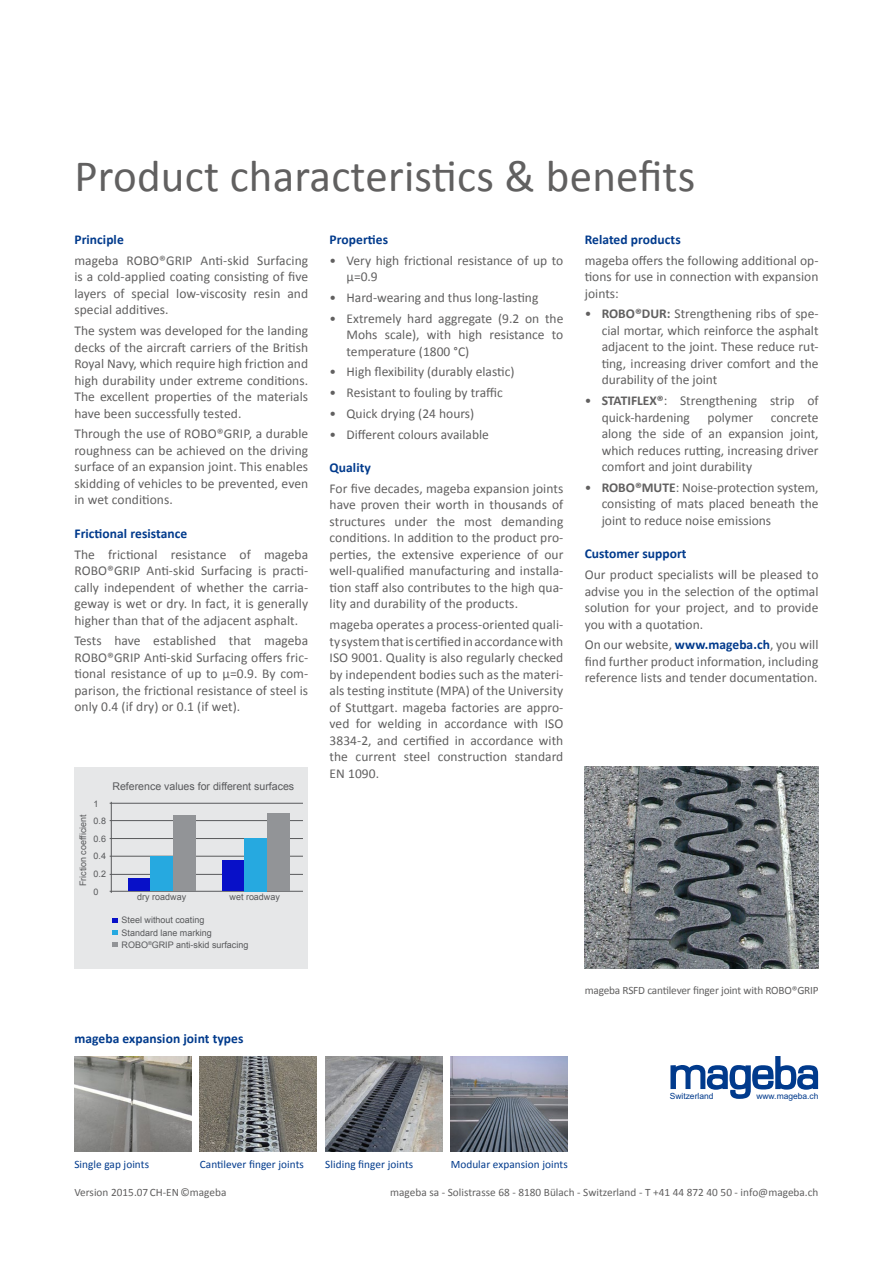
<style>
.page{position:relative;width:893px;height:1263px;background:#fff}
.page>*{position:absolute;margin:0;border:0;box-sizing:border-box;transform-origin:0 0}
.t1{font:45px "Calibri";letter-spacing:.005em;color:#616060}
.t2{font:13.5px/16.5px "Calibri";color:#616060;text-align:justify}
.t3{font:700 13.5px "Calibri";letter-spacing:.005em;color:#003a8c}
.t4{font:11.25px "Calibri";color:#616060}
.t5{font:11.25px "Calibri";letter-spacing:.005em;color:#003a8c}
.t6{font:10.65px "Arial";color:#58595b}
.t7{font:9px/17.7px "Arial";color:#58595b;text-align:justify}
.t8{font:8.55px "Arial";color:#003a8c}
.s1{font-weight:700}
.s2{font-weight:700;color:#003a8c}
</style>
<div class="page">
<div style="left:74px;top:767px;width:234px;height:202px;background:#e6e7e8"></div>
<hr style="left:111px;top:802px;width:1px;height:91px;background:#58595b">
<hr style="left:110px;top:820px;width:193px;height:1px;background:#58595b">
<hr style="left:110px;top:838px;width:193px;height:1px;background:#58595b">
<hr style="left:110px;top:856px;width:193px;height:1px;background:#58595b">
<hr style="left:110px;top:874px;width:193px;height:1px;background:#58595b">
<hr style="left:110px;top:891px;width:193px;height:1px;background:#58595b">
<svg style="left:113px;top:918px;width:5px;height:4px"></svg>
<svg style="left:113px;top:930px;width:5px;height:5px"></svg>
<svg style="left:113px;top:942px;width:5px;height:5px"></svg>
<div style="left:222px;top:860px;width:23px;height:31px;background:#0810c8"></div>
<div style="left:245px;top:838px;width:22px;height:53px;background:#26a9e0"></div>
<div style="left:267px;top:813px;width:23px;height:78px;background:#929497"></div>
<div style="left:128px;top:878px;width:23px;height:13px;background:#0810c8"></div>
<div style="left:150px;top:856px;width:23px;height:35px;background:#26a9e0"></div>
<div style="left:173px;top:815px;width:23px;height:76px;background:#929497"></div>
<hr style="left:110px;top:803px;width:193px;height:1px;background:#58595b">
<img style="left:451px;top:1056px;width:117px;height:95px">
<img style="left:325px;top:1056px;width:117px;height:95px">
<img style="left:200px;top:1056px;width:117px;height:95px">
<img style="left:74px;top:1056px;width:117px;height:95px">
<img style="left:585px;top:767px;width:234px;height:202px">
<svg style="left:670px;top:1056px;width:148px;height:43px"></svg>
<h1 class="t1" style="left:74px;top:145px;width:622px">Product characteristics &amp; benefits</h1>
<p class="t3" style="left:74px;top:230px;width:51px">Principle</p>
<p class="t2" style="left:74px;top:252px;width:235px">mageba ROBO®GRIP Anti-skid Surfacing is a cold-applied coating consisting of five layers of special low-viscosity resin and special additives.</p>
<p class="t2" style="left:74px;top:322px;width:235px">The system was developed for the landing decks of the aircraft carriers of the British Royal Navy, which require high friction and high durability under extreme conditions.<br>The excellent properties of the materials have been successfully tested.</p>
<p class="t2" style="left:74px;top:425px;width:235px">Through the use of ROBO®GRIP, a durable roughness can be achieved on the driving surface of an expansion joint. This enables skidding of vehicles to be prevented, even in wet conditions.</p>
<p class="t3" style="left:74px;top:524px;width:114px">Frictional resistance</p>
<p class="t2" style="left:74px;top:545px;width:235px">The frictional resistance of mageba ROBO®GRIP Anti-skid Surfacing is practi&shy;cally independent of whether the carria&shy;geway is wet or dry. In fact, it is generally higher than that of the adjacent asphalt.</p>
<p class="t2" style="left:74px;top:632px;width:235px">Tests have established that mageba ROBO®GRIP Anti-skid Surfacing offers fric&shy;tional resistance of up to µ=0.9. By com&shy;parison, the frictional resistance of steel is only 0.4 (if dry) or 0.1 (if wet).</p>
<p class="t7" style="left:94px;top:794px;width:6px">1</p>
<p class="t6" style="left:112px;top:779px;width:183px">Reference values for different surfaces</p>
<p class="t7" style="left:74px;top:886px;width:74px;rotate:-90deg">Friction coefficient</p>
<p class="t7" style="left:94px;top:812px;width:14px">0.8<br>0.6<br>0.4<br>0.2</p>
<p class="t7" style="left:94px;top:883px;width:6px">0</p>
<p class="t7" style="left:137px;top:888px;width:50px">dry roadway</p>
<p class="t7" style="left:230px;top:888px;width:52px">wet roadway</p>
<p class="t7" style="left:122px;top:911px;width:84px">Steel without coating</p>
<p class="t7" style="left:122px;top:926px;width:128px;line-height:12.5px">Standard lane marking<br>ROBO<sup>®</sup>GRIP anti-skid surfacing</p>
<p class="t3" style="left:74px;top:1029px;width:171px">mageba expansion joint types</p>
<p class="t3" style="left:330px;top:230px;width:60px">Properties</p>
<p class="t2" style="left:347px;top:252px;width:218px;text-indent:-17px">• Very high frictional resistance of up to µ=0.9</p>
<p class="t2" style="left:330px;top:289px;width:210px">• Hard-wearing and thus long-lasting</p>
<p class="t2" style="left:347px;top:310px;width:218px;text-indent:-17px">• Extremely hard aggregate (9.2 on the Mohs scale), with high resistance to temperature (1800 °C)</p>
<p class="t2" style="left:330px;top:363px;width:186px">• High flexibility (durably elastic)</p>
<p class="t2" style="left:330px;top:384px;width:175px">• Resistant to fouling by traffic</p>
<p class="t2" style="left:330px;top:405px;width:146px">• Quick drying (24 hours)</p>
<p class="t2" style="left:330px;top:426px;width:161px">• Different colours available</p>
<p class="t3" style="left:330px;top:458px;width:43px">Quality</p>
<p class="t2" style="left:330px;top:480px;width:235px">For five decades, mageba expansion joints have proven their worth in thousands of structures under the most demanding conditions. In addition to the product pro&shy;perties, the extensive experience of our well-qualified manufacturing and installa&shy;tion staff also contributes to the high qua&shy;lity and durability of the products.</p>
<p class="t2" style="left:330px;top:616px;width:235px">mageba operates a process-oriented quali&shy;ty system that is certified in accordance with ISO 9001. Quality is also regularly checked by independent bodies such as the materi&shy;als testing institute (MPA) of the University of Stuttgart. mageba factories are appro&shy;ved for welding in accordance with ISO 3834-2, and certified in accordance with the current steel construction standard EN 1090.</p>
<p class="t3" style="left:585px;top:230px;width:98px">Related products</p>
<p class="t2" style="left:585px;top:251px;width:235px">mageba offers the following additional op&shy;tions for use in connection with expansion joints:</p>
<p class="t2" style="left:602px;top:305px;width:218px;text-indent:-17px">• <span class="s1">ROBO®DUR:</span> Strengthening ribs of spe&shy;cial mortar, which reinforce the asphalt adjacent to the joint. These reduce rut&shy;ting, increasing driver comfort and the durability of the joint</p>
<p class="t2" style="left:602px;top:392px;width:218px;text-indent:-17px">• <span class="s1">STATIFLEX®</span>: Strengthening strip of quick-hardening</p>
<p class="t2" style="left:708px;top:408px;width:47px">polymer</p>
<p class="t2" style="left:602px;top:408px;width:218px;text-indent:169px">concrete along the side of an expansion joint, which reduces rutting, increasing driver comfort and joint durability</p>
<p class="t2" style="left:602px;top:479px;width:218px;text-indent:-17px">• <span class="s1">ROBO®MUTE</span>: Noise-protection system, consisting of mats placed beneath the joint to reduce noise emissions</p>
<p class="t3" style="left:585px;top:544px;width:103px">Customer support</p>
<p class="t2" style="left:585px;top:566px;width:235px">Our product specialists will be pleased to advise you in the selection of the optimal solution for your project, and to provide you with a quotation.</p>
<p class="t2" style="left:585px;top:636px;width:235px">On our website, <span class="s2">www.mageba.ch</span>, you will find further product information, including reference lists and tender documentation.</p>
<p class="t4" style="left:585px;top:983px;width:235px">mageba RSFD cantilever finger joint with ROBO®GRIP</p>
<p class="t8" style="left:670px;top:1090px;width:45px">Switzerland</p>
<p class="t8" style="left:756px;top:1090px;width:64px">www.mageba.ch</p>
<p class="t5" style="left:74px;top:1156px;width:76px">Single gap joints</p>
<p class="t5" style="left:200px;top:1156px;width:106px">Cantilever finger joints</p>
<p class="t5" style="left:325px;top:1156px;width:89px">Sliding finger joints</p>
<p class="t5" style="left:451px;top:1156px;width:119px">Modular expansion joints</p>
<p class="t4" style="left:74px;top:1184px;width:154px">Version 2015.07 CH-EN ©mageba</p>
<p class="t4" style="left:390px;top:1184px;width:430px">mageba sa - Solistrasse 68 - 8180 Bülach - Switzerland - T +41 44 872 40 50 - info@mageba.ch</p>
</div>
